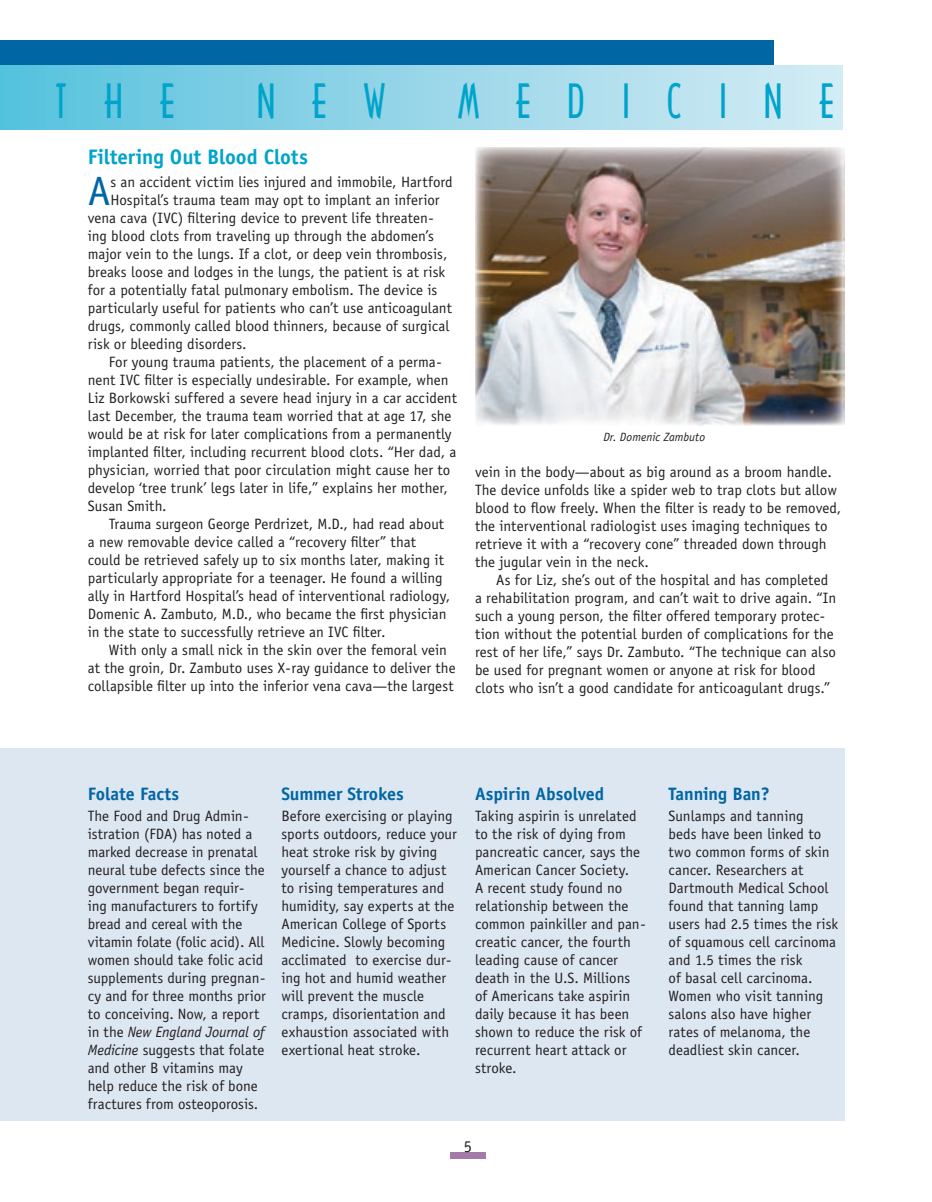
<style>
.page{position:relative;width:932px;height:1202px;background:#fff}
.page>*{position:absolute;margin:0;border:0;box-sizing:border-box;transform-origin:0 0}
.t1{font:45px "Arquitectura";color:#00a4ca}
.t2{font:40.95px "Officina Sans";color:#0066a4}
.t3{font:700 21px "Officina Sans";letter-spacing:-.005em;color:#00a4ca}
.t4{font:700 18px "Officina Sans";letter-spacing:-.005em;color:#0066a4}
.t5{font:16.5px "Officina Sans";color:#231f20}
.t6{font:15px/18px "Officina Sans";color:#231f20}
.t7{font:italic 12px "Officina Sans";letter-spacing:.005em;color:#231f20}
.s1{font-style:italic}
</style>
<div class="page">
<div style="left:0;top:40px;width:7px;height:32px;background:#0066a4"></div>
<div style="left:450px;top:1152px;width:35px;height:6px;background:#a47ba8"></div>
<div style="left:7px;top:40px;width:767px;height:32px;background:#0066a4"></div>
<div style="left:0;top:65px;width:842px;height:65px;background:linear-gradient(to right,#57c1dd,#d6ebf4)"></div>
<div style="left:0;top:748px;width:844px;height:373px;background:#dde7f2"></div>
<img style="left:475px;top:147px;width:369px;height:278px">
<h1 class="t1" style="left:55px;top:73px;width:122px">T H E</h1>
<h1 class="t1" style="left:257px;top:73px;width:130px">N E W</h1>
<h1 class="t1" style="left:458px;top:73px;width:378px">M E D I C I N E</h1>
<h3 class="t3" style="left:88px;top:143px;width:222px">Filtering Out Blood Clots</h3>
<h2 class="t2" style="left:88px;top:167px;width:24px">A</h2>
<p class="t6" style="left:110px;top:173px;width:344px">s an accident victim lies injured and immobile, Hartford</p>
<p class="t6" style="left:110px;top:191px;width:331px">Hospital’s trauma team may opt to implant an inferior</p>
<p class="t6" style="left:88px;top:209px;width:347px">vena cava (IVC) filtering device to prevent life threaten-</p>
<p class="t6" style="left:88px;top:227px;width:347px">ing blood clots from traveling up through the abdomen’s</p>
<p class="t6" style="left:88px;top:245px;width:361px">major vein to the lungs. If a clot, or deep vein thrombosis,</p>
<p class="t6" style="left:88px;top:263px;width:359px">breaks loose and lodges in the lungs, the patient is at risk</p>
<p class="t6" style="left:88px;top:281px;width:351px">for a potentially fatal pulmonary embolism. The device is</p>
<p class="t6" style="left:88px;top:299px;width:366px">particularly useful for patients who can’t use anticoagulant</p>
<p class="t6" style="left:88px;top:317px;width:363px">drugs, commonly called blood thinners, because of surgical</p>
<p class="t6" style="left:88px;top:335px;width:160px">risk or bleeding disorders.</p>
<p class="t6" style="left:109px;top:353px;width:334px">For young trauma patients, the placement of a perma-</p>
<p class="t6" style="left:88px;top:371px;width:362px">nent IVC filter is especially undesirable. For example, when</p>
<p class="t6" style="left:88px;top:389px;width:371px">Liz Borkowski suffered a severe head injury in a car accident</p>
<p class="t6" style="left:88px;top:407px;width:365px">last December, the trauma team worried that at age 17, she</p>
<p class="t6" style="left:88px;top:425px;width:365px">would be at risk for later complications from a permanently</p>
<p class="t6" style="left:88px;top:443px;width:370px">implanted filter, including recurrent blood clots. “Her dad, a</p>
<p class="t6" style="left:88px;top:461px;width:364px">physician, worried that poor circulation might cause her to</p>
<p class="t6" style="left:88px;top:479px;width:361px">develop ‘tree trunk’ legs later in life,” explains her mother,</p>
<p class="t6" style="left:88px;top:497px;width:80px">Susan Smith.</p>
<p class="t6" style="left:109px;top:515px;width:337px">Trauma surgeon George Perdrizet, M.D., had read about</p>
<p class="t6" style="left:88px;top:533px;width:330px">a new removable device called a “recovery filter” that</p>
<p class="t6" style="left:88px;top:551px;width:357px">could be retrieved safely up to six months later, making it</p>
<p class="t6" style="left:88px;top:569px;width:356px">particularly appropriate for a teenager. He found a willing</p>
<p class="t6" style="left:88px;top:587px;width:364px">ally in Hartford Hospital’s head of interventional radiology,</p>
<p class="t6" style="left:88px;top:605px;width:360px">Domenic A. Zambuto, M.D., who became the first physician</p>
<p class="t6" style="left:88px;top:623px;width:299px">in the state to successfully retrieve an IVC filter.</p>
<p class="t6" style="left:109px;top:641px;width:339px">With only a small nick in the skin over the femoral vein</p>
<p class="t6" style="left:88px;top:659px;width:369px">at the groin, Dr. Zambuto uses X-ray guidance to deliver the</p>
<p class="t6" style="left:88px;top:677px;width:367px">collapsible filter up into the inferior vena cava—the largest</p>
<p class="t7" style="left:603px;top:430px;width:103px">Dr. Domenic Zambuto</p>
<p class="t6" style="left:475px;top:463px;width:368px">vein in the body—about as big around as a broom handle.<br>The device unfolds like a spider web to trap clots but allow blood to flow freely. When the filter is ready to be removed, the interventional radiologist uses imaging techniques to retrieve it with a “recovery cone” threaded down through the jugular vein in the neck.</p>
<p class="t6" style="left:475px;top:571px;width:363px;text-indent:21px">As for Liz, she’s out of the hospital and has completed a rehabilitation program, and can’t wait to drive again. “In such a young person, the filter offered temporary protec&shy;tion without the potential burden of complications for the rest of her life,” says Dr. Zambuto. “The technique can also be used for pregnant women or anyone at risk for blood clots who isn’t a good candidate for anticoagulant drugs.”</p>
<p class="t4" style="left:88px;top:782px;width:93px">Folate Facts</p>
<p class="t6" style="left:88px;top:806px;width:180px">The Food and Drug Admin&shy;istration (FDA) has noted a marked decrease in prenatal neural tube defects since the government began requir&shy;ing manufacturers to fortify bread and cereal with the vitamin folate (folic acid). All women should take folic acid supplements during pregnan&shy;cy and for three months prior to conceiving. Now, a report in the <span class="s1">New England Journal of<br>Medicine</span> suggests that folate and other B vitamins may help reduce the risk of bone fractures from osteoporosis.</p>
<p class="t4" style="left:281px;top:782px;width:124px">Summer Strokes</p>
<p class="t6" style="left:281px;top:806px;width:177px">Before exercising or playing sports outdoors, reduce your heat stroke risk by giving yourself a chance to adjust to rising temperatures and humidity, say experts at the<br>American College of Sports<br>Medicine. Slowly becoming acclimated to exercise dur&shy;ing hot and humid weather will prevent the muscle cramps, disorientation and exhaustion associated with exertional heat stroke.</p>
<p class="t4" style="left:475px;top:782px;width:131px">Aspirin Absolved</p>
<p class="t6" style="left:475px;top:806px;width:172px">Taking aspirin is unrelated to the risk of dying from pancreatic cancer, says the<br>American Cancer Society.<br>A recent study found no relationship between the common painkiller and pan&shy;creatic cancer, the fourth leading cause of cancer death in the U.S. Millions of Americans take aspirin daily because it has been shown to reduce the risk of recurrent heart attack or stroke.</p>
<p class="t4" style="left:668px;top:782px;width:103px">Tanning Ban?</p>
<p class="t6" style="left:668px;top:806px;width:171px">Sunlamps and tanning<br>beds have been linked to two common forms of skin cancer. Researchers at<br>Dartmouth Medical School found that tanning lamp users had 2.5 times the risk of squamous cell carcinoma and 1.5 times the risk<br>of basal cell carcinoma.<br>Women who visit tanning salons also have higher rates of melanoma, the deadliest skin cancer.</p>
<p class="t5" style="left:463px;top:1136px;width:10px">5</p>
</div>
